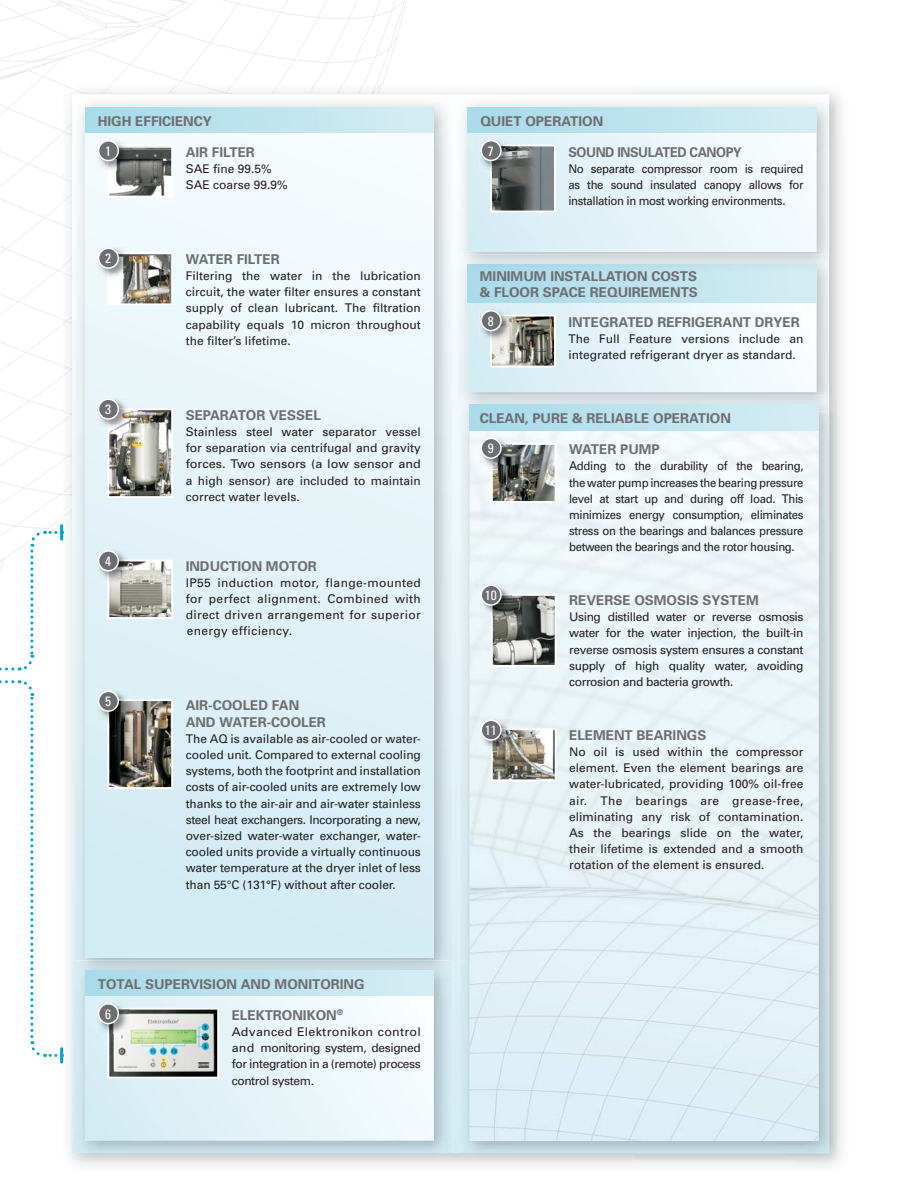
<style>
.page{position:relative;width:918px;height:1188px;background:#fff}
.page>*{position:absolute;margin:0;border:0;box-sizing:border-box;transform-origin:0 0}
.t1{font:700 13.5px/16.2px "Univers";color:#6d6e70}
.t2{font:700 13.5px "Univers";letter-spacing:-.03em;color:#6d6e70;scale:.95 1}
.t3{font:condensed 13.5px "Univers";color:#fff}
.t4{font:12px/16.2px "Univers";color:#231f20;text-align:justify}
.t5{font:12px/16.2px "Univers";color:#231f20;text-align:justify;scale:.95 1}
.t6{font:12px/16.2px "Univers";color:#231f20;text-align:justify;scale:1.04 1}
</style>
<div class="page">
<img style="left:0;top:0;width:84px;height:1064px">
<img style="left:84px;top:0;width:323px;height:84px">
<img style="left:62px;top:84px;width:52px;height:1036px">
<img style="left:114px;top:84px;width:519px;height:10px">
<img style="left:75px;top:97px;width:374px;height:52px">
<img style="left:75px;top:149px;width:54px;height:811px">
<svg style="left:85px;top:133px;width:349px;height:825px"></svg>
<div style="left:85px;top:107px;width:349px;height:26px;background:linear-gradient(to right,#a7dae9,#d5edf4)"></div>
<div style="left:829px;top:97px;width:6px;height:298px;background:#d5d7d8"></div>
<img style="left:458px;top:150px;width:52px;height:262px">
<img style="left:777px;top:270px;width:52px;height:125px">
<img style="left:75px;top:977px;width:54px;height:176px">
<img style="left:75px;top:960px;width:377px;height:17px">
<svg style="left:85px;top:996px;width:349px;height:144px"></svg>
<div style="left:85px;top:970px;width:349px;height:26px;background:linear-gradient(to right,#a7dae9,#d5edf4)"></div>
<img style="left:461px;top:99px;width:368px;height:51px">
<img style="left:777px;top:149px;width:52px;height:106px">
<img style="left:458px;top:255px;width:377px;height:15px">
<img style="left:468px;top:265px;width:348px;height:5px">
<svg style="left:468px;top:133px;width:348px;height:119px"></svg>
<div style="left:468px;top:107px;width:348px;height:26px;background:linear-gradient(to right,#a7dae9,#d5edf4)"></div>
<img style="left:777px;top:412px;width:52px;height:741px">
<img style="left:460px;top:395px;width:369px;height:17px">
<img style="left:470px;top:430px;width:349px;height:711px">
<div style="left:470px;top:405px;width:349px;height:25px;background:linear-gradient(to right,#a7dae9,#d5edf4)"></div>
<svg style="left:108px;top:145px;width:65px;height:52px"></svg>
<img style="left:108px;top:409px;width:65px;height:89px">
<img style="left:108px;top:1008px;width:111px;height:70px">
<svg style="left:490px;top:145px;width:66px;height:67px;background:#727778"></svg>
<svg style="left:468px;top:270px;width:348px;height:122px"></svg>
<svg style="left:491px;top:594px;width:65px;height:73px;background:#8a8c88"></svg>
<svg style="left:491px;top:729px;width:65px;height:52px"></svg>
<svg style="left:108px;top:253px;width:65px;height:52px"></svg>
<svg style="left:108px;top:560px;width:65px;height:59px"></svg>
<img style="left:108px;top:700px;width:65px;height:89px">
<svg style="left:491px;top:443px;width:65px;height:60px;background:#80827d"></svg>
<svg style="left:0;top:680px;width:13px;height:3px"></svg>
<svg style="left:19px;top:679px;width:44px;height:383px"></svg>
<svg style="left:0;top:668px;width:13px;height:3px"></svg>
<svg style="left:19px;top:526px;width:44px;height:146px"></svg>
<img style="left:97px;top:139px;width:32px;height:32px">
<img style="left:108px;top:145px;width:21px;height:26px">
<div style="left:99px;top:141px;width:19px;height:20px;background:#6d6e70;border-radius:50%"></div>
<div style="left:98px;top:140px;width:21px;height:21px;border:2px solid #fff;border-radius:50%"></div>
<img style="left:97px;top:246px;width:32px;height:32px">
<img style="left:108px;top:253px;width:21px;height:25px">
<div style="left:99px;top:248px;width:19px;height:20px;background:#6d6e70;border-radius:50%"></div>
<div style="left:98px;top:248px;width:21px;height:21px;border:2px solid #fff;border-radius:50%"></div>
<img style="left:97px;top:689px;width:32px;height:32px">
<img style="left:108px;top:700px;width:21px;height:21px">
<div style="left:99px;top:691px;width:19px;height:20px;background:#6d6e70;border-radius:50%"></div>
<div style="left:98px;top:691px;width:21px;height:21px;border:2px solid #fff;border-radius:50%"></div>
<img style="left:97px;top:549px;width:32px;height:32px">
<img style="left:108px;top:560px;width:21px;height:21px">
<div style="left:99px;top:551px;width:19px;height:20px;background:#6d6e70;border-radius:50%"></div>
<div style="left:98px;top:550px;width:21px;height:21px;border:2px solid #fff;border-radius:50%"></div>
<img style="left:97px;top:397px;width:32px;height:32px">
<img style="left:108px;top:409px;width:21px;height:20px">
<div style="left:99px;top:399px;width:19px;height:20px;background:#6d6e70;border-radius:50%"></div>
<div style="left:98px;top:398px;width:21px;height:22px;border:2px solid #fff;border-radius:50%"></div>
<img style="left:97px;top:1002px;width:32px;height:32px">
<img style="left:108px;top:1008px;width:21px;height:26px">
<div style="left:99px;top:1004px;width:19px;height:20px;background:#6d6e70;border-radius:50%"></div>
<div style="left:98px;top:1003px;width:21px;height:21px;border:2px solid #fff;border-radius:50%"></div>
<img style="left:479px;top:139px;width:32px;height:32px">
<img style="left:490px;top:145px;width:21px;height:26px">
<div style="left:481px;top:141px;width:20px;height:19px;background:#6d6e70;border-radius:50%"></div>
<div style="left:480px;top:140px;width:22px;height:21px;border:2px solid #fff;border-radius:50%"></div>
<img style="left:479px;top:309px;width:32px;height:32px">
<img style="left:490px;top:315px;width:21px;height:26px">
<div style="left:481px;top:311px;width:20px;height:20px;background:#6d6e70;border-radius:50%"></div>
<div style="left:480px;top:310px;width:22px;height:21px;border:2px solid #fff;border-radius:50%"></div>
<img style="left:479px;top:436px;width:32px;height:33px">
<img style="left:491px;top:443px;width:20px;height:26px">
<div style="left:481px;top:438px;width:20px;height:20px;background:#6d6e70;border-radius:50%"></div>
<div style="left:480px;top:438px;width:22px;height:21px;border:2px solid #fff;border-radius:50%"></div>
<img style="left:479px;top:583px;width:32px;height:32px">
<img style="left:491px;top:594px;width:20px;height:21px">
<div style="left:481px;top:585px;width:20px;height:20px;background:#6d6e70;border-radius:50%"></div>
<div style="left:480px;top:585px;width:22px;height:21px;border:2px solid #fff;border-radius:50%"></div>
<img style="left:479px;top:718px;width:32px;height:32px">
<img style="left:491px;top:729px;width:20px;height:21px">
<div style="left:481px;top:720px;width:20px;height:20px;background:#6d6e70;border-radius:50%"></div>
<div style="left:480px;top:720px;width:22px;height:21px;border:2px solid #fff;border-radius:50%"></div>
<p class="t1" style="left:98px;top:114px;width:116px">HIGH EFFICIENCY</p>
<p class="t1" style="left:186px;top:145px;width:71px">AIR FILTER</p>
<p class="t4" style="left:186px;top:161px;width:104px">SAE fine 99.5%<br>SAE coarse 99.9%</p>
<p class="t3" style="left:105px;top:146px;width:7px">1</p>
<p class="t3" style="left:105px;top:253px;width:7px">2</p>
<p class="t1" style="left:186px;top:252px;width:96px">WATER FILTER</p>
<p class="t4" style="left:186px;top:269px;width:237px">Filtering the water in the lubrication circuit, the water filter ensures a constant supply of clean lubricant. The filtration capability equals 10 micron throughout the filter’s lifetime.</p>
<p class="t3" style="left:105px;top:404px;width:7px">3</p>
<p class="t1" style="left:186px;top:408px;width:137px">SEPARATOR VESSEL</p>
<p class="t4" style="left:186px;top:425px;width:237px">Stainless steel water separator vessel for separation via centrifugal and gravity forces. Two sensors (a low sensor and a high sensor) are included to maintain correct water levels.</p>
<p class="t3" style="left:105px;top:556px;width:7px">4</p>
<p class="t1" style="left:186px;top:559px;width:133px">INDUCTION MOTOR</p>
<p class="t4" style="left:186px;top:576px;width:237px">IP55 induction motor, flange-mounted for perfect alignment. Combined with direct driven arrangement for superior energy efficiency.</p>
<p class="t3" style="left:105px;top:697px;width:7px">5</p>
<p class="t1" style="left:186px;top:699px;width:142px">AIR-COOLED FAN<br>AND WATER-COOLER</p>
<p class="t4" style="left:186px;top:731px;width:237px">The AQ is available as air-cooled or water&shy;cooled unit. Compared to external cooling systems, both the footprint and installation costs of air-cooled units are extremely low thanks to the air-air and air-water stainless steel heat exchangers. Incorporating a new, over-sized water-water exchanger, water&shy;cooled units provide a virtually continuous water temperature at the dryer inlet of less than 55°C (131°F) without after cooler.</p>
<p class="t1" style="left:98px;top:977px;width:268px">TOTAL SUPERVISION AND MONITORING</p>
<p class="t1" style="left:232px;top:1008px;width:113px">ELEKTRONIKON<sup>®</sup></p>
<p class="t6" style="left:232px;top:1025px;width:183px">Advanced Elektronikon control and monitoring system, designed for integration in a (remote) process control system.</p>
<p class="t3" style="left:105px;top:1009px;width:7px">6</p>
<p class="t1" style="left:480px;top:114px;width:124px">QUIET OPERATION</p>
<p class="t2" style="left:568px;top:147px;width:184px">SOUND INSULATED CANOPY</p>
<p class="t5" style="left:568px;top:161px;width:249px">No separate compressor room is required as the sound insulated canopy allows for installation in most working environments.</p>
<p class="t3" style="left:488px;top:146px;width:7px">7</p>
<p class="t1" style="left:480px;top:269px;width:220px">MINIMUM INSTALLATION COSTS &amp; FLOOR SPACE REQUIREMENTS</p>
<p class="t3" style="left:488px;top:316px;width:7px">8</p>
<p class="t1" style="left:568px;top:315px;width:233px">INTEGRATED REFRIGERANT DRYER</p>
<p class="t4" style="left:568px;top:332px;width:237px">The Full Feature versions include an integrated refrigerant dryer as standard.</p>
<p class="t1" style="left:480px;top:411px;width:253px">CLEAN, PURE &amp; RELIABLE OPERATION</p>
<p class="t1" style="left:569px;top:443px;width:92px">WATER PUMP</p>
<p class="t5" style="left:569px;top:459px;width:248px">Adding to the durability of the bearing, the water pump increases the bearing pressure level at start up and during off load. This minimizes energy consumption, eliminates stress on the bearings and balances pressure between the bearings and the rotor housing.</p>
<p class="t3" style="left:488px;top:444px;width:7px">9</p>
<p class="t3" style="left:485px;top:590px;width:13px">10</p>
<p class="t3" style="left:485px;top:725px;width:13px">11</p>
<p class="t1" style="left:569px;top:593px;width:191px">REVERSE OSMOSIS SYSTEM</p>
<p class="t4" style="left:569px;top:610px;width:236px">Using distilled water or reverse osmosis water for the water injection, the built-in reverse osmosis system ensures a constant supply of high quality water, avoiding corrosion and bacteria growth.</p>
<p class="t1" style="left:569px;top:728px;width:139px">ELEMENT BEARINGS</p>
<p class="t4" style="left:569px;top:745px;width:236px">No oil is used within the compressor element. Even the element bearings are water-lubricated, providing 100% oil-free air. The bearings are grease-free, eliminating any risk of contamination.<br>As the bearings slide on the water, their lifetime is extended and a smooth rotation of the element is ensured.</p>
</div>
